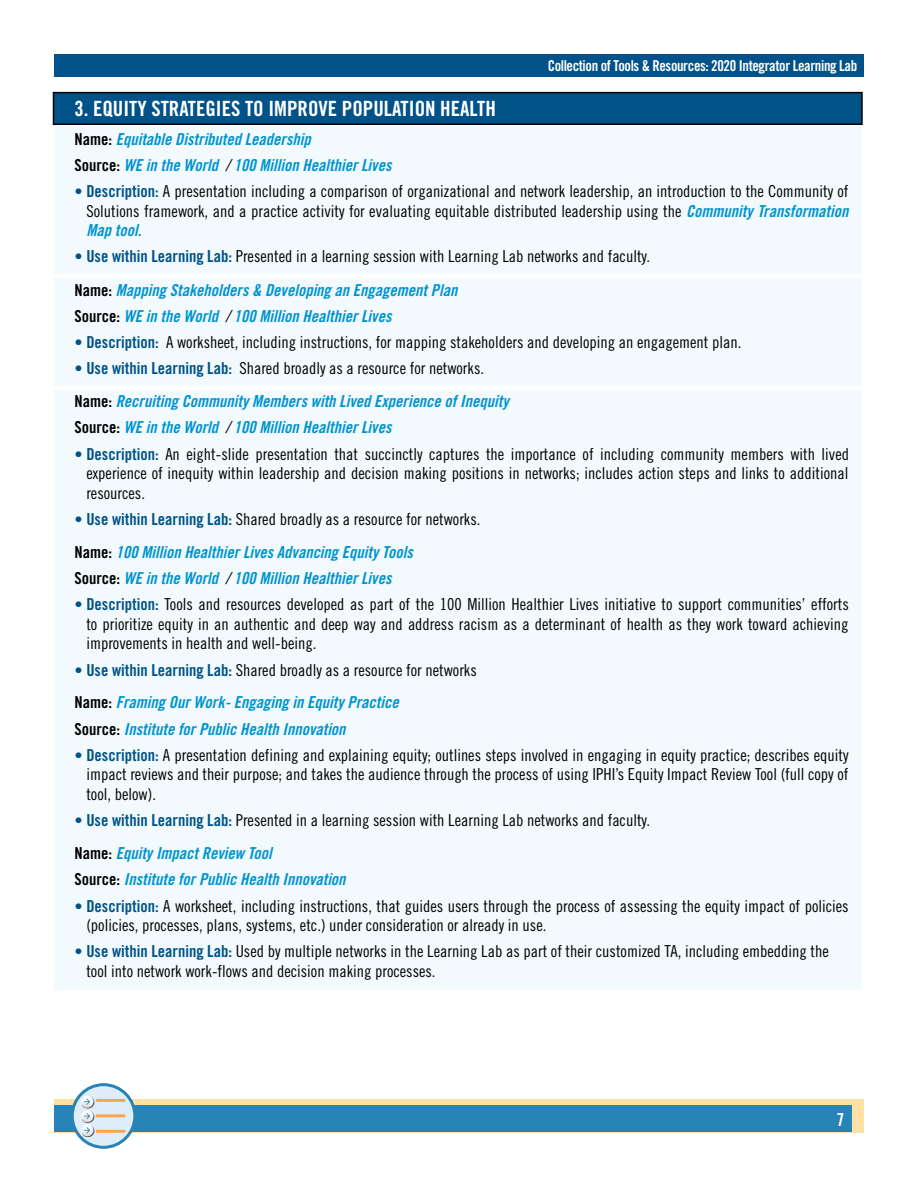
<style>
.page{position:relative;width:918px;height:1188px;background:#fff}
.page>*{position:absolute;margin:0;border:0;box-sizing:border-box;transform-origin:0 0}
.t1{font:21px "Trade Gothic Bold Cond Twenty";color:#fff}
.t2{font:18px "Trade Gothic Bold Cond Twenty";color:#fff}
.t3{font:16.5px/19.5px "Trade Gothic Cond Eighteen";color:#000;text-align:justify}
.t4{font:16.5px/26.2px "Trade Gothic Bold Cond Twenty Obl";color:#0093d0}
.t5{font:15px "Trade Gothic Bold Cond Twenty";letter-spacing:-.025em;color:#fff}
.s1{font-family:"Trade Gothic Bold Cond Twenty";color:#000}
.s2{font-family:"Trade Gothic Cond Eighteen Obl";color:#000}
.s3{font-family:"Sabon";color:#005288}
.s4{font-family:"Trade Gothic Bold Cond Twenty";color:#005288}
.s5{font-family:"Trade Gothic Bold Cond Twenty Obl";color:#0093d0}
</style>
<div class="page">
<svg style="left:54px;top:1099px;width:810px;height:33px;background:#e1d4a7"></svg>
<div style="left:54px;top:1106px;width:797px;height:26px;background:#2883b7"></div>
<div style="left:54px;top:54px;width:810px;height:22px;background:#005288"></div>
<svg style="left:72px;top:1085px;width:63px;height:62px;background:#d1e3f0"></svg>
<div style="left:71px;top:1083px;width:65px;height:66px;border:3px solid #2883b7;border-radius:50%"></div>
<div style="left:82px;top:1096px;width:12px;height:41px;background:#000;opacity:.75"></div>
<svg style="left:81px;top:1096px;width:12px;height:40px"></svg>
<hr style="left:97px;top:1099px;width:27px;height:3px;background:#faa548">
<hr style="left:97px;top:1114px;width:27px;height:3px;background:#faa548">
<hr style="left:97px;top:1130px;width:27px;height:3px;background:#faa548">
<div style="left:53px;top:93px;width:809px;height:31px;background:#005288"></div>
<div style="left:54px;top:125px;width:808px;height:865px;background:#f2fafd"></div>
<hr style="left:53px;top:92px;width:810px;height:1px;background:#000">
<hr style="left:53px;top:93px;width:1px;height:31px;background:#000">
<hr style="left:861px;top:93px;width:2px;height:31px;background:#000">
<hr style="left:53px;top:124px;width:810px;height:1px;background:#000">
<hr style="left:53px;top:274px;width:809px;height:4px;background:#fff">
<hr style="left:53px;top:386px;width:809px;height:4px;background:#fff">
<p class="t5" style="left:548px;top:56px;width:311px">Collection of Tools &amp; Resources: 2020 Integrator Learning Lab</p>
<p class="t1" style="left:74px;top:96px;width:423px">3. EQUITY STRATEGIES TO IMPROVE POPULATION HEALTH</p>
<p class="t4" style="left:74px;top:126px;width:318px"><span class="s1">Name:</span> Equitable Distributed Leadership<br><span class="s1">Source:</span> WE in the World <span class="s2">/</span> 100 Million Healthier Lives</p>
<p class="t3" style="left:74px;top:181px;width:776px;text-align:right"><span class="s3">•</span> <span class="s4">Description:</span> A presentation including a comparison of organizational and network leadership, an introduction to the Community of<br>Solutions framework, and a practice activity for evaluating equitable distributed leadership using the <span class="s5">Community Transformation</span></p>
<p class="t4" style="left:86px;top:217px;width:56px">Map tool.</p>
<p class="t3" style="left:74px;top:247px;width:577px"><span class="s3">•</span> <span class="s4">Use within Learning Lab:</span> Presented in a learning session with Learning Lab networks and faculty.</p>
<p class="t4" style="left:74px;top:277px;width:384px"><span class="s1">Name:</span> Mapping Stakeholders &amp; Developing an Engagement Plan<br><span class="s1">Source:</span> WE in the World <span class="s2">/</span> 100 Million Healthier Lives</p>
<p class="t3" style="left:74px;top:332px;width:669px"><span class="s3">•</span> <span class="s4">Description:</span> A worksheet, including instructions, for mapping stakeholders and developing an engagement plan.</p>
<p class="t3" style="left:74px;top:359px;width:411px"><span class="s3">•</span> <span class="s4">Use within Learning Lab:</span> Shared broadly as a resource for networks.</p>
<p class="t4" style="left:74px;top:388px;width:436px"><span class="s1">Name:</span> Recruiting Community Members with Lived Experience of Inequity<br><span class="s1">Source:</span> WE in the World <span class="s2">/</span> 100 Million Healthier Lives</p>
<p class="t3" style="left:86px;top:444px;width:764px;text-indent:-12px"><span class="s3">•</span> <span class="s4">Description:</span> An eight-slide presentation that succinctly captures the importance of including community members with lived experience of inequity within leadership and decision making positions in networks; includes action steps and links to additional resources.</p>
<p class="t3" style="left:74px;top:509px;width:407px"><span class="s3">•</span> <span class="s4">Use within Learning Lab:</span> Shared broadly as a resource for networks.</p>
<p class="t4" style="left:74px;top:539px;width:340px"><span class="s1">Name:</span> 100 Million Healthier Lives Advancing Equity Tools<br><span class="s1">Source:</span> WE in the World <span class="s2">/</span> 100 Million Healthier Lives</p>
<p class="t3" style="left:86px;top:595px;width:764px;text-indent:-12px"><span class="s3">•</span> <span class="s4">Description:</span> Tools and resources developed as part of the 100 Million Healthier Lives initiative to support communities’ efforts to prioritize equity in an authentic and deep way and address racism as a determinant of health as they work toward achieving improvements in health and well-being.</p>
<p class="t3" style="left:74px;top:660px;width:404px"><span class="s3">•</span> <span class="s4">Use within Learning Lab:</span> Shared broadly as a resource for networks</p>
<p class="t4" style="left:74px;top:689px;width:326px"><span class="s1">Name:</span> Framing Our Work- Engaging in Equity Practice<br><span class="s1">Source:</span> Institute for Public Health Innovation</p>
<p class="t3" style="left:86px;top:745px;width:764px;text-indent:-12px"><span class="s3">•</span> <span class="s4">Description:</span> A presentation defining and explaining equity; outlines steps involved in engaging in equity practice; describes equity impact reviews and their purpose; and takes the audience through the process of using IPHI’s Equity Impact Review Tool (full copy of tool, below).</p>
<p class="t3" style="left:74px;top:810px;width:577px"><span class="s3">•</span> <span class="s4">Use within Learning Lab:</span> Presented in a learning session with Learning Lab networks and faculty.</p>
<p class="t4" style="left:74px;top:840px;width:273px"><span class="s1">Name:</span> Equity Impact Review Tool<br><span class="s1">Source:</span> Institute for Public Health Innovation</p>
<p class="t3" style="left:86px;top:896px;width:764px;text-indent:-12px"><span class="s3">•</span> <span class="s4">Description:</span> A worksheet, including instructions, that guides users through the process of assessing the equity impact of policies (policies, processes, plans, systems, etc.) under consideration or already in use.</p>
<p class="t3" style="left:86px;top:942px;width:744px;text-indent:-12px"><span class="s3">•</span> <span class="s4">Use within Learning Lab:</span> Used by multiple networks in the Learning Lab as part of their customized TA, including embedding the tool into network work-flows and decision making processes.</p>
<p class="t2" style="left:837px;top:1109px;width:9px">7</p>
</div>
